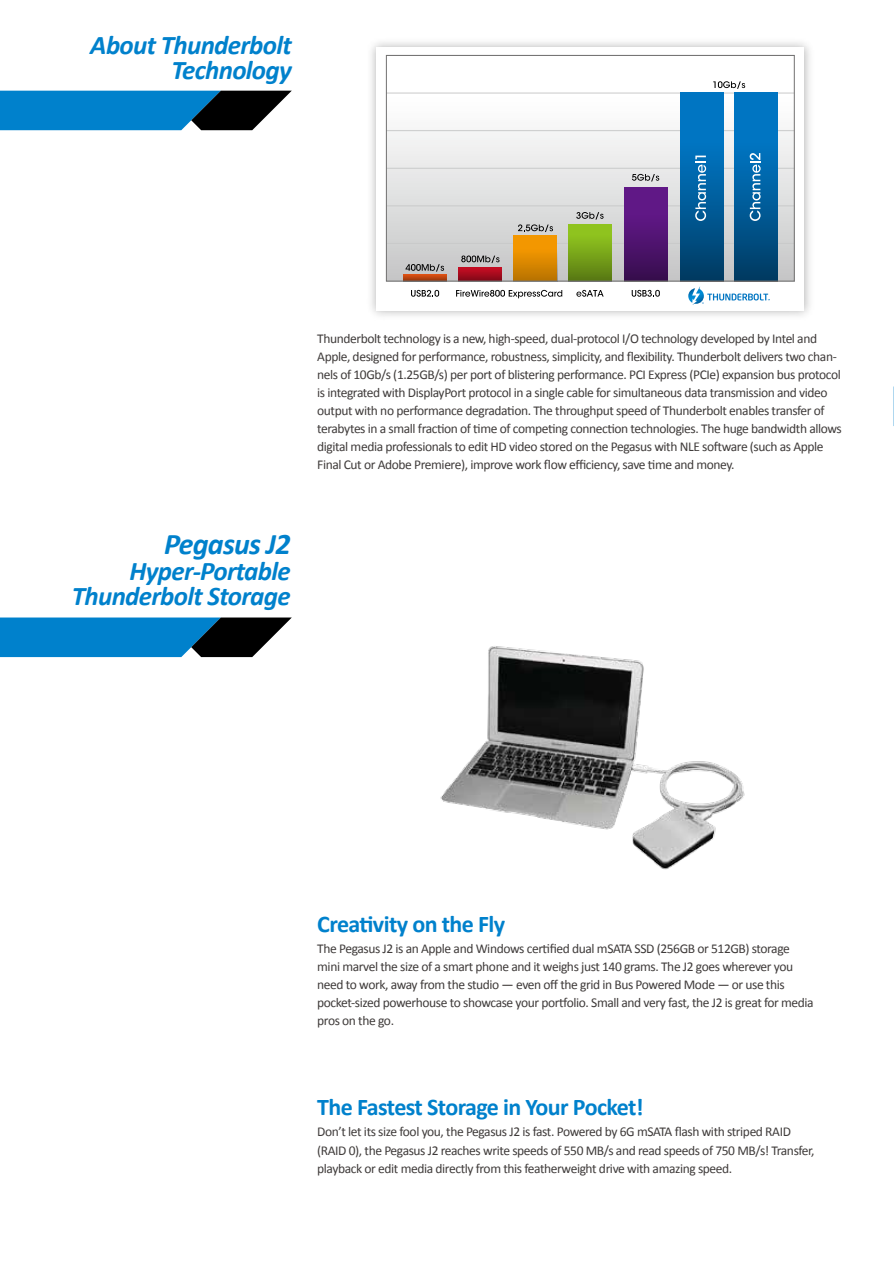
<style>
.page{position:relative;width:894px;height:1261px;background:#fff}
.page>*{position:absolute;margin:0;border:0;box-sizing:border-box;transform-origin:0 0}
.t1{font:italic 700 30px "Calibri";letter-spacing:-.025em;color:#0081cc}
.t2{font:italic 700 27px/25.5px "Calibri";letter-spacing:-.025em;color:#0081cc;text-align:right}
.t3{font:700 24px "Calibri";letter-spacing:-.025em;color:#0081cc}
.t4{font:13.5px/18px "Calibri";letter-spacing:-.03em;color:#3f3b3a}
</style>
<div class="page">
<svg style="left:893px;top:386px;width:1px;height:40px"></svg>
<svg style="left:0;top:91px;width:292px;height:39px;background:#136c9f"></svg>
<svg style="left:0;top:617px;width:292px;height:40px;background:#166ea1"></svg>
<div style="left:386px;top:55px;width:408px;height:226px;background:linear-gradient(to bottom,#fff,#c8c8c9)"></div>
<svg style="left:688px;top:286px;width:81px;height:19px"></svg>
<hr style="left:386px;top:93px;width:408px;height:1px;background:#c9caca">
<hr style="left:386px;top:130px;width:408px;height:1px;background:#c9caca">
<hr style="left:386px;top:168px;width:408px;height:1px;background:#c9caca">
<hr style="left:386px;top:205px;width:408px;height:1px;background:#c9caca">
<hr style="left:386px;top:243px;width:408px;height:1px;background:#c9caca">
<hr style="left:386px;top:281px;width:408px;height:1px;background:#c9caca">
<svg style="left:713px;top:81px;width:32px;height:8px"></svg>
<svg style="left:631px;top:290px;width:28px;height:7px"></svg>
<svg style="left:411px;top:290px;width:28px;height:7px"></svg>
<svg style="left:576px;top:290px;width:27px;height:7px"></svg>
<svg style="left:456px;top:290px;width:106px;height:8px"></svg>
<svg style="left:631px;top:174px;width:28px;height:7px"></svg>
<svg style="left:576px;top:212px;width:27px;height:7px"></svg>
<svg style="left:518px;top:224px;width:35px;height:8px"></svg>
<svg style="left:461px;top:255px;width:38px;height:8px"></svg>
<svg style="left:405px;top:264px;width:39px;height:7px"></svg>
<svg style="left:734px;top:93px;width:43px;height:186px;background:#00609f"></svg>
<svg style="left:680px;top:93px;width:43px;height:186px;background:#00609f"></svg>
<div style="left:624px;top:187px;width:43px;height:94px;background:linear-gradient(to bottom,#691a93,#3b0e53)"></div>
<div style="left:568px;top:225px;width:43px;height:56px;background:linear-gradient(to bottom,#98cf21,#5b7d13)"></div>
<div style="left:514px;top:235px;width:43px;height:46px;background:linear-gradient(to bottom,#ff9f00,#bf7700)"></div>
<svg style="left:458px;top:267px;width:44px;height:12px"></svg>
<svg style="left:403px;top:274px;width:43px;height:5px"></svg>
<div style="left:386px;top:55px;width:408px;height:226px;border:1px solid #727171"></div>
<svg style="left:695px;top:156px;width:11px;height:65px"></svg>
<svg style="left:749px;top:153px;width:11px;height:68px"></svg>
<img style="left:440px;top:646px;width:305px;height:224px">
<p class="t2" style="left:90px;top:32px;width:203px">About Thunderbolt<br>Technology</p>
<p class="t1" style="left:164px;top:525px;width:128px">Pegasus J2</p>
<p class="t2" style="left:72px;top:558px;width:220px">Hyper-Portable<br>Thunderbolt Storage</p>
<p class="t4" style="left:317px;top:330px;width:526px">Thunderbolt technology is a new, high-speed, dual-protocol I/O technology developed by Intel and Apple, designed for performance, robustness, simplicity, and flexibility. Thunderbolt delivers two chan&shy;nels of 10Gb/s (1.25GB/s) per port of blistering performance. PCI Express (PCIe) expansion bus protocol is integrated with DisplayPort protocol in a single cable for simultaneous data transmission and video output with no performance degradation. The throughput speed of Thunderbolt enables transfer of terabytes in a small fraction of time of competing connection technologies. The huge bandwidth allows digital media professionals to edit HD video stored on the Pegasus with NLE software (such as Apple Final Cut or Adobe Premiere), improve work flow efficiency, save time and money.</p>
<p class="t3" style="left:317px;top:908px;width:189px">Creativity on the Fly</p>
<p class="t4" style="left:317px;top:939px;width:498px">The Pegasus J2 is an Apple and Windows certified dual mSATA SSD (256GB or 512GB) storage mini marvel the size of a smart phone and it weighs just 140 grams. The J2 goes wherever you need to work, away from the studio — even off the grid in Bus Powered Mode — or use this pocket-sized powerhouse to showcase your portfolio. Small and very fast, the J2 is great for media pros on the go.</p>
<p class="t3" style="left:317px;top:1092px;width:328px">The Fastest Storage in Your Pocket!</p>
<p class="t4" style="left:317px;top:1123px;width:499px">Don’t let its size fool you, the Pegasus J2 is fast. Powered by 6G mSATA flash with striped RAID (RAID 0), the Pegasus J2 reaches write speeds of 550 MB/s and read speeds of 750 MB/s! Transfer, playback or edit media directly from this featherweight drive with amazing speed.</p>
</div>
